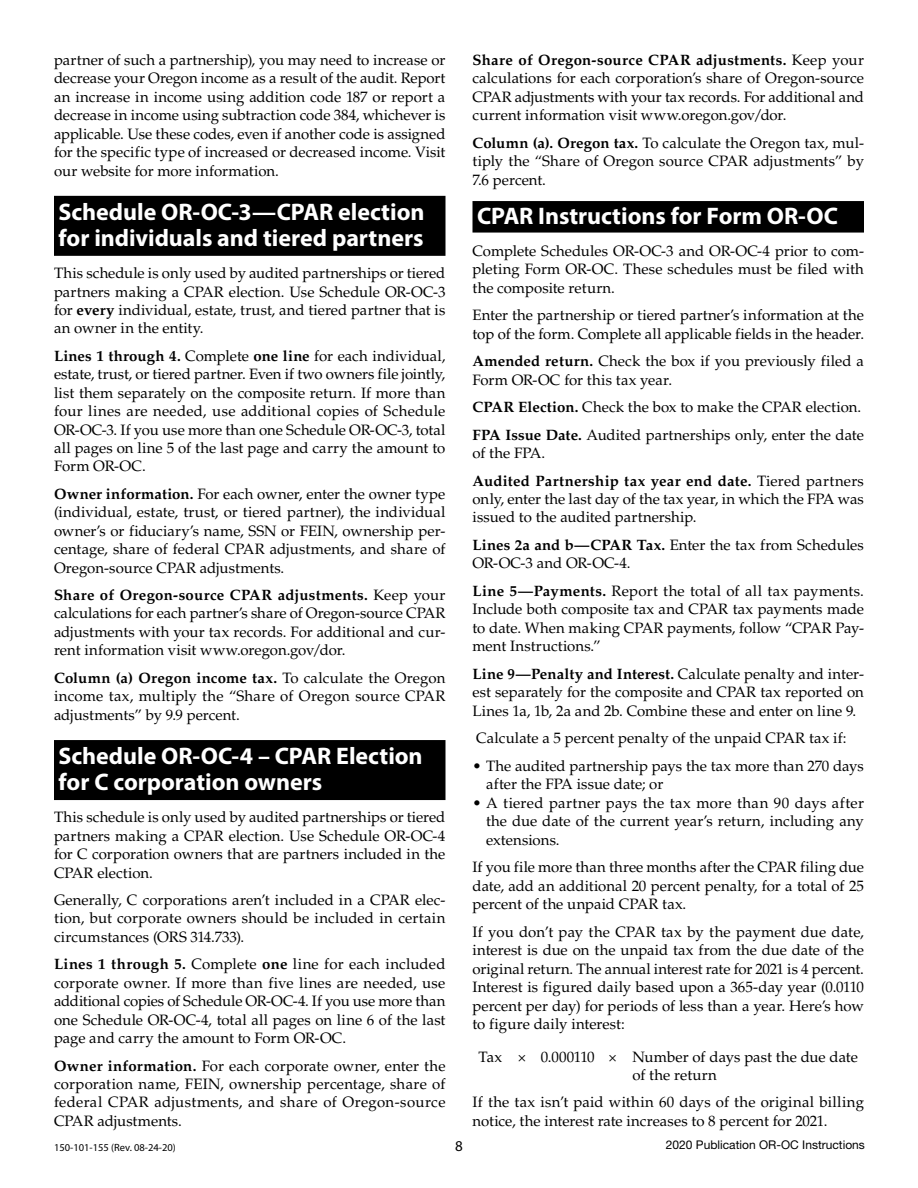
<style>
.page{position:relative;width:918px;height:1188px;background:#fff}
.page>*{position:absolute;margin:0;border:0;box-sizing:border-box;transform-origin:0 0}
.t1{font:700 24px/26.2px "Myriad Pro";letter-spacing:-.005em;color:#fff}
.t2{font:15px/18.5px "Palatino LT Std";color:#000;text-align:justify}
.t3{font:700 15px/27.5px "Palatino LT Std";letter-spacing:.02em;color:#000}
.t4{font:15px "Myriad Pro";color:#000}
.t5{font:12px "Helvetica Neue LT Std";color:#000}
.t6{font:10.5px "Myriad Pro";color:#000}
.s1{font-weight:700}
.s2{font-weight:400}
</style>
<div class="page">
<div style="left:54px;top:196px;width:392px;height:60px;background:#000"></div>
<div style="left:54px;top:740px;width:392px;height:60px;background:#000"></div>
<div style="left:472px;top:201px;width:392px;height:32px;background:#000"></div>
<p class="t2" style="left:54px;top:51px;width:393px">partner of such a partnership), you may need to increase or decrease your Oregon income as a result of the audit. Report an increase in income using addition code 187 or report a decrease in income using subtraction code 384, whichever is applicable. Use these codes, even if another code is assigned for the specific type of increased or decreased income. Visit our website for more information.</p>
<h1 class="t1" style="left:58px;top:198px;width:368px">Schedule OR-OC-3—CPAR election for individuals and tiered partners</h1>
<p class="t2" style="left:54px;top:264px;width:393px">This schedule is only used by audited partnerships or tiered partners making a CPAR election. Use Schedule OR-OC-3 for <span class="s1">every</span> individual, estate, trust, and tiered partner that is an owner in the entity.</p>
<p class="t2" style="left:54px;top:347px;width:393px"><span class="s1">Lines 1 through 4.</span> Complete <span class="s1">one line</span> for each individual, estate, trust, or tiered partner. Even if two owners file jointly, list them separately on the composite return. If more than four lines are needed, use additional copies of Schedule OR-OC-3. If you use more than one Schedule OR-OC-3, total all pages on line 5 of the last page and carry the amount to Form OR-OC.</p>
<p class="t2" style="left:54px;top:485px;width:393px"><span class="s1">Owner information.</span> For each owner, enter the owner type (individual, estate, trust, or tiered partner), the individual owner’s or fiduciary’s name, SSN or FEIN, ownership per&shy;centage, share of federal CPAR adjustments, and share of Oregon-source CPAR adjustments.</p>
<p class="t2" style="left:54px;top:586px;width:393px"><span class="s1">Share of Oregon-source CPAR adjustments.</span> Keep your calculations for each partner’s share of Oregon-source CPAR adjustments with your tax records. For additional and cur&shy;rent information visit www.oregon.gov/dor.</p>
<p class="t2" style="left:54px;top:669px;width:393px"><span class="s1">Column (a) Oregon income tax.</span> To calculate the Oregon income tax, multiply the “Share of Oregon source CPAR adjustments” by 9.9 percent.</p>
<h1 class="t1" style="left:58px;top:742px;width:366px">Schedule OR-OC-4 – CPAR Election for C corporation owners</h1>
<p class="t2" style="left:54px;top:808px;width:393px">This schedule is only used by audited partnerships or tiered partners making a CPAR election. Use Schedule OR-OC-4 for C corporation owners that are partners included in the CPAR election.</p>
<p class="t2" style="left:54px;top:891px;width:393px">Generally, C corporations aren’t included in a CPAR elec&shy;tion, but corporate owners should be included in certain circumstances (ORS 314.733).</p>
<p class="t2" style="left:54px;top:955px;width:393px"><span class="s1">Lines 1 through 5.</span> Complete <span class="s1">one</span> line for each included corporate owner. If more than five lines are needed, use additional copies of Schedule OR-OC-4. If you use more than one Schedule OR-OC-4, total all pages on line 6 of the last page and carry the amount to Form OR-OC.</p>
<p class="t2" style="left:54px;top:1056px;width:393px"><span class="s1">Owner information.</span> For each corporate owner, enter the corporation name, FEIN, ownership percentage, share of federal CPAR adjustments, and share of Oregon-source CPAR adjustments.</p>
<p class="t2" style="left:472px;top:51px;width:393px"><span class="s1">Share of Oregon-source CPAR adjustments.</span> Keep your calculations for each corporation’s share of Oregon-source CPAR adjustments with your tax records. For additional and current information visit www.oregon.gov/dor.</p>
<p class="t2" style="left:472px;top:134px;width:393px"><span class="s1">Column (a). Oregon tax.</span> To calculate the Oregon tax, mul&shy;tiply the “Share of Oregon source CPAR adjustments” by 7.6 percent.</p>
<h1 class="t1" style="left:477px;top:202px;width:363px">CPAR Instructions for Form OR-OC</h1>
<p class="t2" style="left:472px;top:242px;width:393px">Complete Schedules OR-OC-3 and OR-OC-4 prior to com&shy;pleting Form OR-OC. These schedules must be filed with the composite return.</p>
<p class="t2" style="left:472px;top:306px;width:393px">Enter the partnership or tiered partner’s information at the top of the form. Complete all applicable fields in the header.</p>
<p class="t2" style="left:472px;top:352px;width:393px"><span class="s1">Amended return.</span> Check the box if you previously filed a<br>Form OR-OC for this tax year.</p>
<p class="t2" style="left:472px;top:393px;width:393px;line-height:27.5px"><span class="s1">CPAR Election.</span> Check the box to make the CPAR election.<br><span class="s1">FPA Issue Date.</span> Audited partnerships only, enter the date</p>
<p class="t3" style="left:472px;top:439px;width:393px"><span class="s2">of the FPA.<br></span>Audited Partnership tax year end date. <span class="s2">Tiered partners</span></p>
<p class="t2" style="left:472px;top:490px;width:393px">only, enter the last day of the tax year, in which the FPA was issued to the audited partnership.</p>
<p class="t2" style="left:472px;top:536px;width:393px"><span class="s1">Lines 2a and b—CPAR Tax.</span> Enter the tax from Schedules<br>OR-OC-3 and OR-OC-4.</p>
<p class="t2" style="left:472px;top:582px;width:393px"><span class="s1">Line 5—Payments.</span> Report the total of all tax payments.<br>Include both composite tax and CPAR tax payments made to date. When making CPAR payments, follow “CPAR Pay&shy;ment Instructions.”</p>
<p class="t2" style="left:473px;top:665px;width:393px"><span class="s1">Line 9—Penalty and Interest.</span> Calculate penalty and inter&shy;est separately for the composite and CPAR tax reported on Lines 1a, 1b, 2a and 2b. Combine these and enter on line 9.</p>
<p class="t2" style="left:476px;top:729px;width:372px">Calculate a 5 percent penalty of the unpaid CPAR tax if:</p>
<p class="t2" style="left:486px;top:757px;width:379px;text-indent:-14px">• The audited partnership pays the tax more than 270 days after the FPA issue date; or</p>
<p class="t2" style="left:486px;top:794px;width:379px;text-indent:-14px">• A tiered partner pays the tax more than 90 days after the due date of the current year’s return, including any extensions.</p>
<p class="t2" style="left:473px;top:858px;width:393px">If you file more than three months after the CPAR filing due date, add an additional 20 percent penalty, for a total of 25 percent of the unpaid CPAR tax.</p>
<p class="t2" style="left:473px;top:923px;width:393px">If you don’t pay the CPAR tax by the payment due date, interest is due on the unpaid tax from the due date of the original return. The annual interest rate for 2021 is 4 percent.<br>Interest is figured daily based upon a 365-day year (0.0110 percent per day) for periods of less than a year. Here’s how to figure daily interest:</p>
<p class="t2" style="left:633px;top:1049px;width:227px;line-height:17.5px;text-indent:-154px">Tax × 0.000110 × Number of days past the due date of the return</p>
<p class="t2" style="left:473px;top:1093px;width:393px">If the tax isn’t paid within 60 days of the original billing notice, the interest rate increases to 8 percent for 2021.</p>
<p class="t6" style="left:54px;top:1141px;width:123px">150-101-155 (Rev. 08-24-20)</p>
<p class="t4" style="left:455px;top:1137px;width:9px">8</p>
<p class="t5" style="left:666px;top:1138px;width:200px">2020 Publication OR-OC Instructions</p>
</div>
